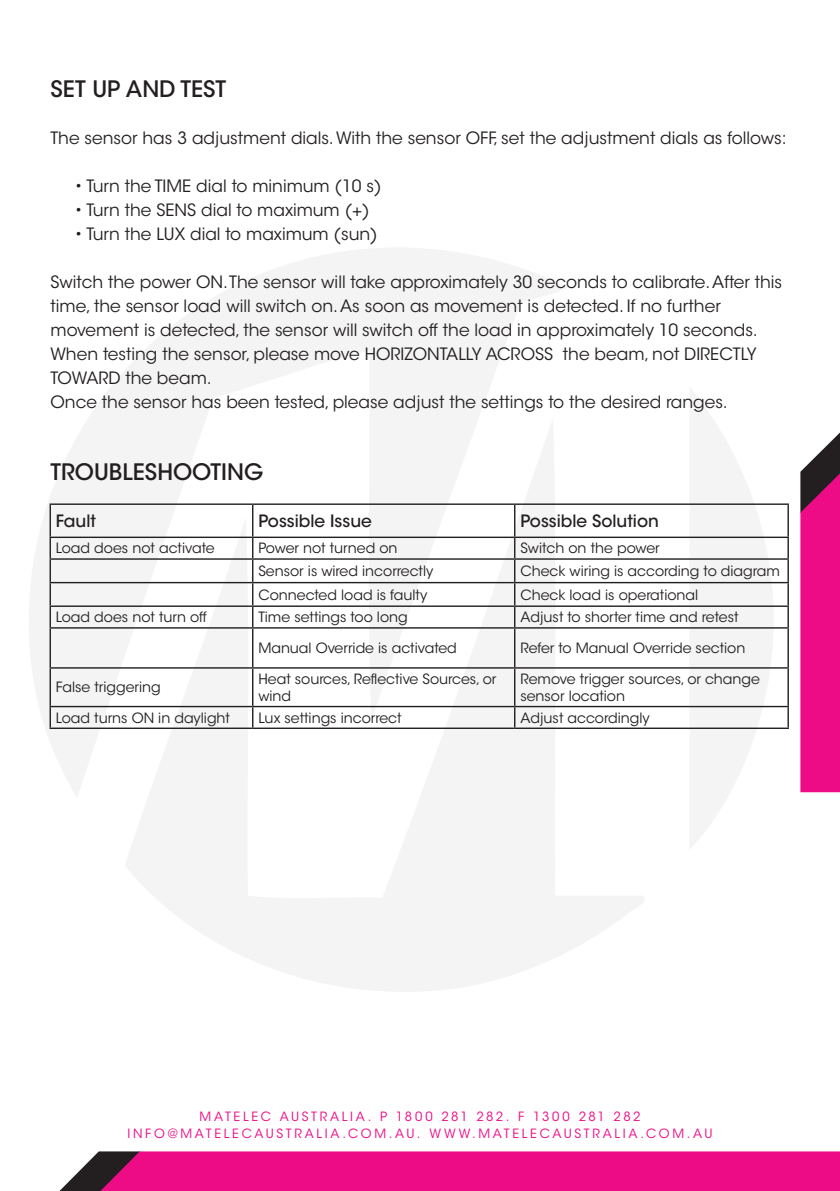
<style>
.page{position:relative;width:840px;height:1191px;background:#fff}
.page>*{position:absolute;margin:0;border:0;box-sizing:border-box;transform-origin:0 0}
.t1{font:500 22.6px "ITC Avant Garde Std";color:#231f20}
.t2{font:17px/24px "ITC Avant Garde Std";color:#231f20}
.t3{font:500 17px "ITC Avant Garde Std";color:#231f20}
.t4{font:14px/17px "ITC Avant Garde Std";color:#231f20}
.t5{font:12.6px/17px "ITC Avant Garde Std";letter-spacing:.21em;color:#ed0c86;text-align:center}
</style>
<div class="page">
<svg style="left:689px;top:388px;width:84px;height:460px"></svg>
<svg style="left:126px;top:581px;width:520px;height:410px;fill:#f6f6f6"></svg>
<svg style="left:29px;top:248px;width:539px;height:550px"></svg>
<svg style="left:59px;top:1151px;width:780px;height:40px;background:#e31585"></svg>
<svg style="left:800px;top:433px;width:39px;height:359px;background:#d82285"></svg>
<hr style="left:49px;top:503px;width:203px;height:2px;background:#231f20">
<hr style="left:49px;top:505px;width:2px;height:31px;background:#231f20">
<hr style="left:252px;top:503px;width:262px;height:2px;background:#231f20">
<hr style="left:252px;top:505px;width:1px;height:31px;background:#231f20">
<hr style="left:514px;top:503px;width:274px;height:2px;background:#231f20">
<hr style="left:513px;top:505px;width:2px;height:31px;background:#231f20">
<hr style="left:787px;top:505px;width:1px;height:31px;background:#231f20">
<hr style="left:49px;top:536px;width:203px;height:2px;background:#231f20">
<hr style="left:49px;top:538px;width:2px;height:20px;background:#231f20">
<hr style="left:252px;top:536px;width:262px;height:2px;background:#231f20">
<hr style="left:514px;top:536px;width:274px;height:2px;background:#231f20">
<hr style="left:513px;top:538px;width:2px;height:20px;background:#231f20">
<hr style="left:49px;top:558px;width:203px;height:2px;background:#231f20">
<hr style="left:49px;top:560px;width:2px;height:22px;background:#231f20">
<hr style="left:252px;top:558px;width:262px;height:2px;background:#231f20">
<hr style="left:514px;top:558px;width:274px;height:2px;background:#231f20">
<hr style="left:513px;top:560px;width:2px;height:22px;background:#231f20">
<hr style="left:49px;top:582px;width:203px;height:1px;background:#231f20">
<hr style="left:49px;top:583px;width:2px;height:22px;background:#231f20">
<hr style="left:252px;top:582px;width:262px;height:1px;background:#231f20">
<hr style="left:514px;top:582px;width:274px;height:1px;background:#231f20">
<hr style="left:513px;top:583px;width:2px;height:22px;background:#231f20">
<hr style="left:49px;top:605px;width:203px;height:2px;background:#231f20">
<hr style="left:49px;top:607px;width:2px;height:20px;background:#231f20">
<hr style="left:252px;top:605px;width:262px;height:2px;background:#231f20">
<svg style="left:252px;top:538px;width:1px;height:89px"></svg>
<hr style="left:514px;top:605px;width:274px;height:2px;background:#231f20">
<hr style="left:513px;top:607px;width:2px;height:20px;background:#231f20">
<svg style="left:787px;top:538px;width:1px;height:89px"></svg>
<hr style="left:49px;top:627px;width:203px;height:1px;background:#231f20">
<hr style="left:49px;top:628px;width:2px;height:39px;background:#231f20">
<hr style="left:252px;top:627px;width:262px;height:1px;background:#231f20">
<hr style="left:252px;top:628px;width:1px;height:39px;background:#231f20">
<hr style="left:514px;top:627px;width:274px;height:1px;background:#231f20">
<hr style="left:513px;top:628px;width:2px;height:39px;background:#231f20">
<hr style="left:787px;top:628px;width:1px;height:39px;background:#231f20">
<hr style="left:49px;top:667px;width:203px;height:1px;background:#231f20">
<hr style="left:49px;top:668px;width:2px;height:38px;background:#231f20">
<hr style="left:252px;top:667px;width:262px;height:1px;background:#231f20">
<hr style="left:252px;top:668px;width:1px;height:38px;background:#231f20">
<hr style="left:514px;top:667px;width:274px;height:1px;background:#231f20">
<hr style="left:513px;top:668px;width:2px;height:38px;background:#231f20">
<hr style="left:787px;top:668px;width:1px;height:38px;background:#231f20">
<hr style="left:49px;top:706px;width:203px;height:1px;background:#231f20">
<hr style="left:49px;top:707px;width:2px;height:20px;background:#231f20">
<hr style="left:252px;top:706px;width:262px;height:1px;background:#231f20">
<svg style="left:252px;top:707px;width:1px;height:20px"></svg>
<hr style="left:514px;top:706px;width:274px;height:1px;background:#231f20">
<hr style="left:513px;top:707px;width:2px;height:20px;background:#231f20">
<svg style="left:787px;top:707px;width:1px;height:20px"></svg>
<hr style="left:49px;top:727px;width:203px;height:2px;background:#231f20">
<hr style="left:252px;top:727px;width:262px;height:2px;background:#231f20">
<hr style="left:514px;top:727px;width:274px;height:2px;background:#231f20">
<p class="t1" style="left:50px;top:74px;width:177px">SET UP AND TEST</p>
<p class="t2" style="left:50px;top:126px;width:737px">The sensor has 3 adjustment dials. With the sensor OFF, set the adjustment dials as follows:</p>
<p class="t2" style="left:74px;top:174px;width:308px">• Turn the TIME dial to minimum (10 s)</p>
<p class="t2" style="left:74px;top:198px;width:296px">• Turn the SENS dial to maximum (+)</p>
<p class="t2" style="left:74px;top:222px;width:304px">• Turn the LUX dial to maximum (sun)</p>
<p class="t2" style="left:50px;top:270px;width:732px">Switch the power ON. The sensor will take approximately 30 seconds to calibrate. After this time, the sensor load will switch on. As soon as movement is detected. If no further</p>
<p class="t2" style="left:50px;top:318px;width:708px">movement is detected, the sensor will switch off the load in approximately 10 seconds.</p>
<p class="t2" style="left:50px;top:342px;width:707px">When testing the sensor, please move HORIZONTALLY ACROSS the beam, not DIRECTLY<br>TOWARD the beam.</p>
<p class="t2" style="left:50px;top:390px;width:678px">Once the sensor has been tested, please adjust the settings to the desired ranges.</p>
<p class="t1" style="left:50px;top:458px;width:214px">TROUBLESHOOTING</p>
<p class="t3" style="left:56px;top:510px;width:42px">Fault</p>
<p class="t3" style="left:258px;top:510px;width:115px">Possible Issue</p>
<p class="t3" style="left:520px;top:510px;width:140px">Possible Solution</p>
<p class="t4" style="left:56px;top:540px;width:160px">Load does not activate</p>
<p class="t4" style="left:258px;top:540px;width:141px">Power not turned on</p>
<p class="t4" style="left:520px;top:540px;width:141px">Switch on the power</p>
<p class="t4" style="left:258px;top:562px;width:176px">Sensor is wired incorrectly</p>
<p class="t4" style="left:520px;top:562px;width:261px">Check wiring is according to diagram</p>
<p class="t4" style="left:258px;top:586px;width:170px">Connected load is faulty</p>
<p class="t4" style="left:520px;top:586px;width:179px">Check load is operational</p>
<p class="t4" style="left:56px;top:609px;width:152px">Load does not turn off</p>
<p class="t4" style="left:258px;top:609px;width:151px">Time settings too long</p>
<p class="t4" style="left:520px;top:609px;width:219px">Adjust to shorter time and retest</p>
<p class="t4" style="left:258px;top:640px;width:200px">Manual Override is activated</p>
<p class="t4" style="left:520px;top:640px;width:226px">Refer to Manual Override section</p>
<p class="t4" style="left:56px;top:679px;width:106px">False triggering</p>
<p class="t4" style="left:258px;top:670px;width:239px">Heat sources, Reflective Sources, or wind</p>
<p class="t4" style="left:520px;top:670px;width:241px">Remove trigger sources, or change sensor location</p>
<p class="t4" style="left:56px;top:709px;width:175px">Load turns ON in daylight</p>
<p class="t4" style="left:258px;top:709px;width:145px">Lux settings incorrect</p>
<p class="t4" style="left:520px;top:709px;width:131px">Adjust accordingly</p>
<p class="t5" style="left:127px;top:1108px;width:586px">MATELEC AUSTRALIA. P 1800 281 282. F 1300 281 282<br>INFO@MATELECAUSTRALIA.COM.AU. WWW.MATELECAUSTRALIA.COM.AU</p>
</div>
